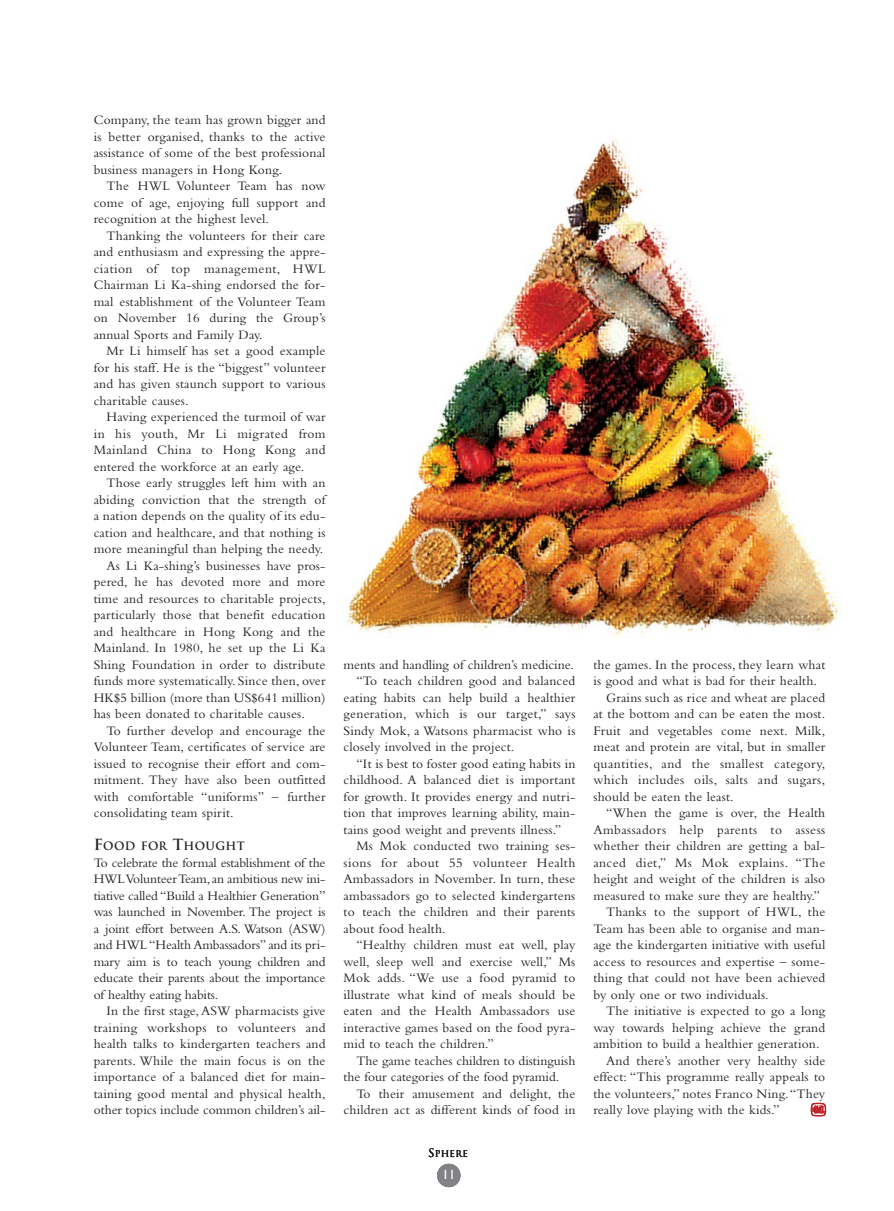
<style>
.page{position:relative;width:894px;height:1211px;background:#fff}
.page>*{position:absolute;margin:0;border:0;box-sizing:border-box;transform-origin:0 0}
.t1{font:13.5px/16.5px "Bembo";letter-spacing:.015em;color:#231f20;text-align:justify}
.t2{font:13.5px "Bembo";letter-spacing:.035em;color:#231f20}
.t3{font:13.5px "Gill Sans";color:#fff}
.t4{font:700 11.25px "Trajan";letter-spacing:.025em;color:#231f20}
.t5{font:9px "Trajan";letter-spacing:.025em;color:#231f20}
.s1{font-size:15px}
.s2{font-size:11.25px}
</style>
<div class="page">
<img style="left:346px;top:138px;width:494px;height:1050px">
<p class="t1" style="left:94px;top:113px;width:233px">Company, the team has grown bigger and is better organised, thanks to the active assistance of some of the best professional business managers in Hong Kong.</p>
<p class="t1" style="left:94px;top:179px;width:233px;text-indent:13px">The HWL Volunteer Team has now come of age, enjoying full support and recognition at the highest level.</p>
<p class="t1" style="left:94px;top:229px;width:233px;text-indent:13px">Thanking the volunteers for their care and enthusiasm and expressing the appre&shy;ciation of top management, HWL Chairman Li Ka-shing endorsed the for&shy;mal establishment of the Volunteer Team on November 16 during the Group’s annual Sports and Family Day.</p>
<p class="t1" style="left:94px;top:344px;width:233px;text-indent:13px">Mr Li himself has set a good example for his staff. He is the “biggest” volunteer and has given staunch support to various charitable causes.</p>
<p class="t1" style="left:94px;top:410px;width:233px;text-indent:13px">Having experienced the turmoil of war in his youth, Mr Li migrated from Mainland China to Hong Kong and entered the workforce at an early age.</p>
<p class="t1" style="left:106px;top:476px;width:221px">Those early struggles left him with an</p>
<p class="t1" style="left:94px;top:493px;width:233px">abiding conviction that the strength of</p>
<p class="t1" style="left:94px;top:509px;width:233px">a nation depends on the quality of its edu-</p>
<p class="t1" style="left:94px;top:526px;width:233px">cation and healthcare, and that nothing is</p>
<p class="t1" style="left:94px;top:542px;width:231px">more meaningful than helping the needy.</p>
<p class="t1" style="left:106px;top:559px;width:221px">As Li Ka-shing’s businesses have pros-</p>
<p class="t1" style="left:94px;top:575px;width:233px">pered, he has devoted more and more</p>
<p class="t1" style="left:94px;top:592px;width:233px">time and resources to charitable projects,</p>
<p class="t1" style="left:94px;top:608px;width:233px">particularly those that benefit education</p>
<p class="t1" style="left:94px;top:625px;width:233px">and healthcare in Hong Kong and the</p>
<p class="t1" style="left:94px;top:641px;width:233px">Mainland. In 1980, he set up the Li Ka</p>
<p class="t1" style="left:94px;top:658px;width:233px">Shing Foundation in order to distribute</p>
<p class="t1" style="left:94px;top:674px;width:233px">funds more systematically. Since then, over</p>
<p class="t1" style="left:94px;top:691px;width:233px">HK$5 billion (more than US$641 million)</p>
<p class="t1" style="left:94px;top:707px;width:213px">has been donated to charitable causes.</p>
<p class="t1" style="left:106px;top:724px;width:221px">To further develop and encourage the</p>
<p class="t1" style="left:94px;top:740px;width:233px">Volunteer Team, certificates of service are</p>
<p class="t1" style="left:94px;top:757px;width:233px">issued to recognise their effort and com-</p>
<p class="t1" style="left:94px;top:773px;width:233px">mitment. They have also been outfitted</p>
<p class="t1" style="left:94px;top:790px;width:233px">with comfortable “uniforms” – further</p>
<p class="t1" style="left:94px;top:806px;width:142px">consolidating team spirit.</p>
<p class="t4" style="left:94px;top:840px;width:153px"><span class="s1">F</span>OOD FOR <span class="s1">T</span>HOUGHT</p>
<p class="t1" style="left:94px;top:856px;width:233px">To celebrate the formal establishment of the HWL Volunteer Team,an ambitious new ini&shy;tiative called “Build a Healthier Generation” was launched in November. The project is a joint effort between A.S. Watson (ASW) and HWL “Health Ambassadors” and its pri&shy;mary aim is to teach young children and educate their parents about the importance of healthy eating habits.</p>
<p class="t1" style="left:94px;top:1004px;width:233px;text-indent:13px">In the first stage, ASW pharmacists give training workshops to volunteers and health talks to kindergarten teachers and parents. While the main focus is on the importance of a balanced diet for main&shy;taining good mental and physical health, other topics include common children’s ail-</p>
<p class="t1" style="left:344px;top:658px;width:232px">ments and handling of children’s medicine.</p>
<p class="t1" style="left:356px;top:674px;width:221px">“To teach children good and balanced</p>
<p class="t1" style="left:344px;top:691px;width:233px">eating habits can help build a healthier</p>
<p class="t1" style="left:344px;top:707px;width:233px">generation, which is our target,” says</p>
<p class="t1" style="left:344px;top:724px;width:233px">Sindy Mok, a Watsons pharmacist who is</p>
<p class="t1" style="left:344px;top:740px;width:172px">closely involved in the project.</p>
<p class="t1" style="left:356px;top:757px;width:221px">“It is best to foster good eating habits in</p>
<p class="t1" style="left:344px;top:773px;width:233px">childhood. A balanced diet is important</p>
<p class="t1" style="left:344px;top:790px;width:233px">for growth. It provides energy and nutri-</p>
<p class="t1" style="left:344px;top:806px;width:233px">tion that improves learning ability, main-</p>
<p class="t1" style="left:344px;top:823px;width:219px">tains good weight and prevents illness.”</p>
<p class="t1" style="left:356px;top:839px;width:221px">Ms Mok conducted two training ses-</p>
<p class="t2" style="left:344px;top:858px;width:233px">sions for about 55 volunteer Health</p>
<p class="t1" style="left:344px;top:872px;width:233px">Ambassadors in November. In turn, these</p>
<p class="t1" style="left:344px;top:889px;width:233px">ambassadors go to selected kindergartens</p>
<p class="t1" style="left:344px;top:905px;width:233px">to teach the children and their parents</p>
<p class="t1" style="left:344px;top:922px;width:104px">about food health.</p>
<p class="t1" style="left:356px;top:938px;width:221px">“Healthy children must eat well, play</p>
<p class="t1" style="left:344px;top:955px;width:233px">well, sleep well and exercise well,” Ms</p>
<p class="t1" style="left:344px;top:971px;width:233px">Mok adds. “We use a food pyramid to</p>
<p class="t1" style="left:344px;top:988px;width:233px">illustrate what kind of meals should be</p>
<p class="t1" style="left:344px;top:1004px;width:233px">eaten and the Health Ambassadors use</p>
<p class="t1" style="left:344px;top:1021px;width:233px">interactive games based on the food pyra-</p>
<p class="t1" style="left:344px;top:1037px;width:152px">mid to teach the children.”</p>
<p class="t1" style="left:356px;top:1054px;width:221px">The game teaches children to distinguish</p>
<p class="t1" style="left:344px;top:1070px;width:217px">the four categories of the food pyramid.</p>
<p class="t1" style="left:356px;top:1087px;width:221px">To their amusement and delight, the</p>
<p class="t1" style="left:344px;top:1103px;width:233px">children act as different kinds of food in</p>
<p class="t5" style="left:428px;top:1149px;width:41px"><span class="s2">S</span>PHERE</p>
<p class="t3" style="left:441px;top:1170px;width:16px">1 22 31</p>
<p class="t1" style="left:593px;top:658px;width:233px">the games. In the process, they learn what</p>
<p class="t1" style="left:593px;top:674px;width:225px">is good and what is bad for their health.</p>
<p class="t1" style="left:606px;top:691px;width:221px">Grains such as rice and wheat are placed</p>
<p class="t1" style="left:593px;top:707px;width:233px">at the bottom and can be eaten the most.</p>
<p class="t1" style="left:593px;top:724px;width:233px">Fruit and vegetables come next. Milk,</p>
<p class="t1" style="left:593px;top:740px;width:233px">meat and protein are vital, but in smaller</p>
<p class="t2" style="left:593px;top:759px;width:233px">quantities, and the smallest category,</p>
<p class="t1" style="left:593px;top:773px;width:233px">which includes oils, salts and sugars,</p>
<p class="t1" style="left:593px;top:790px;width:142px">should be eaten the least.</p>
<p class="t1" style="left:606px;top:806px;width:221px">“When the game is over, the Health</p>
<p class="t2" style="left:593px;top:825px;width:233px">Ambassadors help parents to assess</p>
<p class="t1" style="left:593px;top:839px;width:233px">whether their children are getting a bal-</p>
<p class="t1" style="left:593px;top:856px;width:233px">anced diet,” Ms Mok explains. “The</p>
<p class="t1" style="left:593px;top:872px;width:233px">height and weight of the children is also</p>
<p class="t1" style="left:593px;top:889px;width:228px">measured to make sure they are healthy.”</p>
<p class="t1" style="left:606px;top:905px;width:221px">Thanks to the support of HWL, the</p>
<p class="t1" style="left:593px;top:922px;width:233px">Team has been able to organise and man-</p>
<p class="t1" style="left:593px;top:938px;width:233px">age the kindergarten initiative with useful</p>
<p class="t1" style="left:593px;top:955px;width:233px">access to resources and expertise – some-</p>
<p class="t1" style="left:593px;top:971px;width:233px">thing that could not have been achieved</p>
<p class="t1" style="left:593px;top:988px;width:177px">by only one or two individuals.</p>
<p class="t1" style="left:606px;top:1004px;width:221px">The initiative is expected to go a long</p>
<p class="t1" style="left:593px;top:1021px;width:233px">way towards helping achieve the grand</p>
<p class="t1" style="left:593px;top:1037px;width:228px">ambition to build a healthier generation.</p>
<p class="t1" style="left:606px;top:1054px;width:221px">And there’s another very healthy side</p>
<p class="t1" style="left:593px;top:1070px;width:233px">effect: “This programme really appeals to</p>
<p class="t1" style="left:593px;top:1087px;width:233px">the volunteers,” notes Franco Ning.“They</p>
<p class="t1" style="left:593px;top:1103px;width:188px">really love playing with the kids.”</p>
</div>
